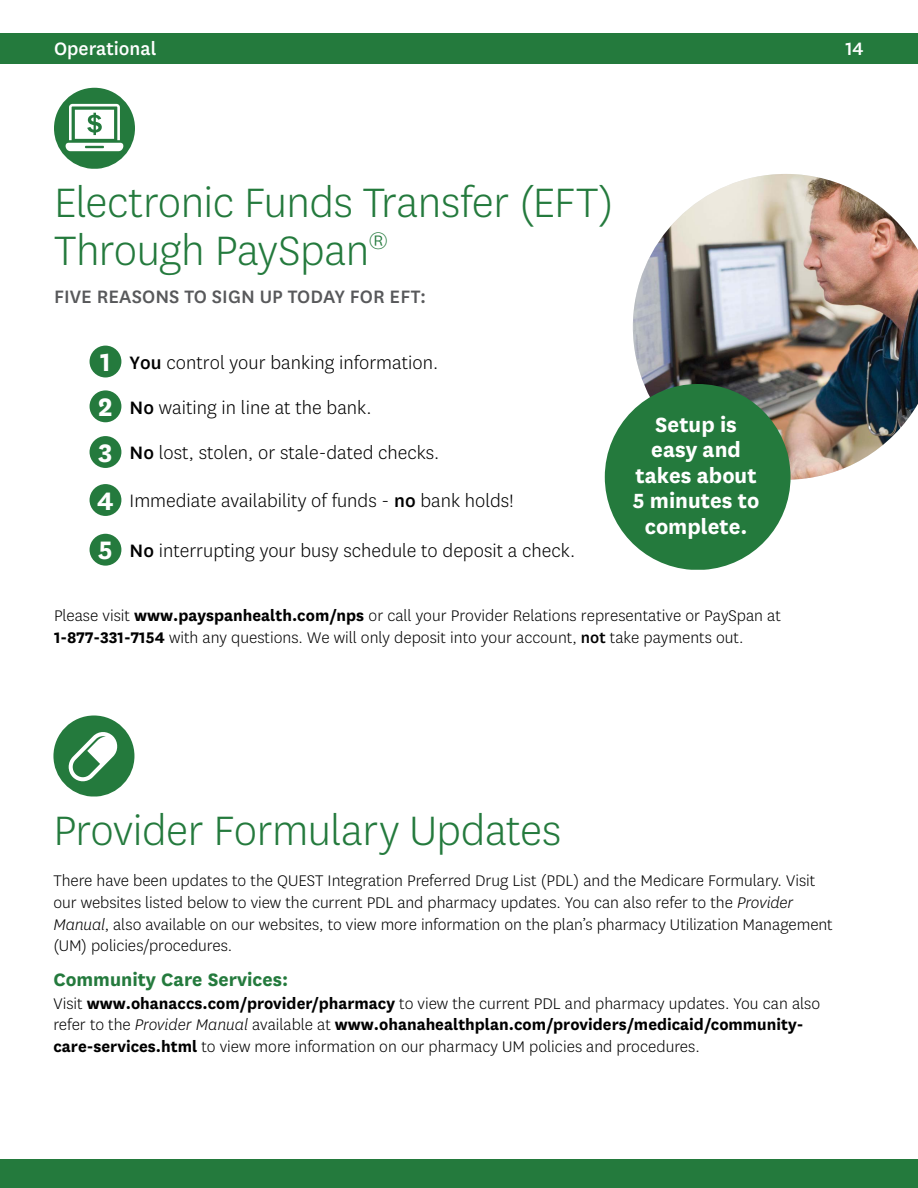
<style>
.page{position:relative;width:918px;height:1188px;background:#fff}
.page>*{position:absolute;margin:0;border:0;box-sizing:border-box;transform-origin:0 0}
.t1{font:300 48px/48px "Centene Sans";letter-spacing:-.01em;color:#247a3d}
.t2{font:700 24px/25.5px "Centene Sans";color:#fff;text-align:center}
.t3{font:300 21px "Centene Sans";color:#000}
.t4{font:500 21px "Centene Sans";letter-spacing:.005em;color:#58595b}
.t5{font:700 21px "Centene Sans";color:#247a3d}
.t6{font:500 21px "Centene Sans";color:#fff}
.t7{font:300 18px/21.6px "Centene Sans";color:#000}
.s1{font-weight:700;font-size:29.55px;color:#fff}
.s2{font-weight:500}
.s3{font-weight:700}
.s4{font-style:italic}
</style>
<div class="page">
<div style="left:0;top:33px;width:918px;height:31px;background:#247a3d"></div>
<div style="left:0;top:1159px;width:918px;height:29px;background:#247a3d"></div>
<img style="left:633px;top:174px;width:285px;height:306px">
<div style="left:90px;top:346px;width:31px;height:31px;background:#247a3d;border-radius:50%"></div>
<div style="left:90px;top:390px;width:31px;height:32px;background:#247a3d;border-radius:50%"></div>
<div style="left:90px;top:436px;width:31px;height:32px;background:#247a3d;border-radius:50%"></div>
<div style="left:90px;top:484px;width:31px;height:32px;background:#247a3d;border-radius:50%"></div>
<div style="left:90px;top:534px;width:31px;height:32px;background:#247a3d;border-radius:50%"></div>
<div style="left:54px;top:88px;width:81px;height:81px;background:#247a3d;border-radius:40px"></div>
<svg style="left:65px;top:104px;width:59px;height:47px"></svg>
<div style="left:53px;top:715px;width:81px;height:81px;background:#247a3d;border-radius:40px"></div>
<svg style="left:69px;top:732px;width:49px;height:50px"></svg>
<div style="left:605px;top:384px;width:186px;height:186px;background:#247a3d;border-radius:91px"></div>
<p class="t6" style="left:54px;top:34px;width:104px">Operational</p>
<p class="t6" style="left:845px;top:34px;width:20px">14</p>
<h2 class="t1" style="left:54px;top:177px;width:561px">Electronic Funds Transfer (EFT)<br>Through PaySpan<sup>®</sup></h2>
<p class="t4" style="left:54px;top:283px;width:374px">FIVE REASONS TO SIGN UP TODAY FOR EFT:</p>
<p class="t3" style="left:100px;top:349px;width:340px"><span class="s1">1</span> <span class="s2">You</span> control your banking information.</p>
<p class="t3" style="left:98px;top:394px;width:275px"><span class="s1">2</span> <span class="s2">No</span> waiting in line at the bank.</p>
<p class="t3" style="left:98px;top:440px;width:343px"><span class="s1">3</span> <span class="s2">No</span> lost, stolen, or stale-dated checks.</p>
<p class="t3" style="left:97px;top:488px;width:418px"><span class="s1">4</span> Immediate availability of funds - <span class="s2">no</span> bank holds!</p>
<p class="t3" style="left:98px;top:537px;width:479px"><span class="s1">5</span> <span class="s2">No</span> interrupting your busy schedule to deposit a check.</p>
<p class="t2" style="left:633px;top:410px;width:128px">Setup is easy and takes about<br>5 minutes to complete.</p>
<p class="t7" style="left:54px;top:604px;width:728px">Please visit <span class="s3">www.payspanhealth.com/nps</span> or call your Provider Relations representative or PaySpan at<br><span class="s3">1-877-331-7154</span> with any questions. We will only deposit into your account, <span class="s2">not</span> take payments out.</p>
<h2 class="t1" style="left:53px;top:804px;width:509px">Provider Formulary Updates</h2>
<p class="t7" style="left:53px;top:870px;width:781px">There have been updates to the QUEST Integration Preferred Drug List (PDL) and the Medicare Formulary. Visit our websites listed below to view the current PDL and pharmacy updates. You can also refer to the <span class="s4">Provider Manual</span>, also available on our websites, to view more information on the plan’s pharmacy Utilization Management (UM) policies/procedures.</p>
<h3 class="t5" style="left:53px;top:964px;width:236px">Community Care Services:</h3>
<p class="t7" style="left:53px;top:992px;width:768px">Visit <span class="s3">www.ohanaccs.com/provider/pharmacy</span> to view the current PDL and pharmacy updates. You can also refer to the <span class="s4">Provider Manual</span> available at <span class="s3">www.ohanahealthplan.com/providers/medicaid/community&shy;care-services.html</span> to view more information on our pharmacy UM policies and procedures.</p>
</div>
